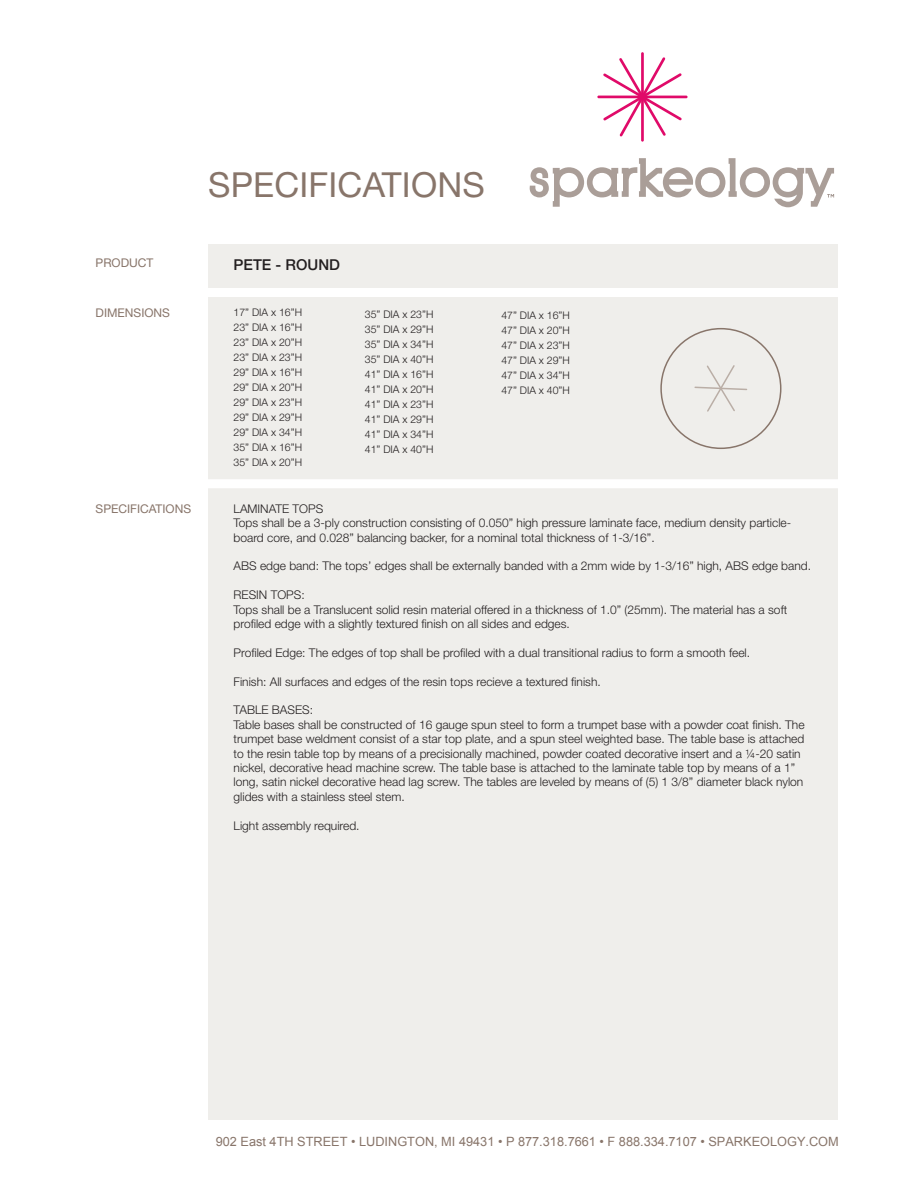
<style>
.page{position:relative;width:918px;height:1188px;background:#fff}
.page>*{position:absolute;margin:0;border:0;box-sizing:border-box;transform-origin:0 0}
.t1{font:34.5px "Helvetica Neue";letter-spacing:.005em;color:#88756a}
.t2{font:500 15px "Helvetica Neue";color:#231f20}
.t3{font:12.75px "Arial";color:#88756a}
.t4{font:300 12px/14.4px "Helvetica Neue";color:#231f20}
.t5{font:12px "Helvetica Neue";color:#88756a}
.t6{font:300 10.5px/15px "Helvetica Neue";color:#231f20;text-align:justify}
</style>
<div class="page">
<div style="left:208px;top:244px;width:630px;height:875px;background:#efeeeb"></div>
<div style="left:197px;top:479px;width:649px;height:9px;background:#fff"></div>
<div style="left:197px;top:288px;width:649px;height:9px;background:#fff"></div>
<div style="left:660px;top:328px;width:121px;height:121px;border:2px solid #88756a;border-radius:50%"></div>
<svg style="left:694px;top:365px;width:54px;height:47px"></svg>
<hr style="left:641px;top:52px;width:3px;height:90px;background:#e00a69">
<hr style="left:597px;top:96px;width:91px;height:2px;background:#e00a69">
<svg style="left:603px;top:57px;width:79px;height:80px"></svg>
<svg style="left:530px;top:158px;width:304px;height:49px"></svg>
<h1 class="t1" style="left:208px;top:164px;width:278px">SPECIFICATIONS</h1>
<p class="t5" style="left:96px;top:256px;width:59px">PRODUCT</p>
<p class="t5" style="left:96px;top:306px;width:76px">DIMENSIONS</p>
<p class="t5" style="left:96px;top:501px;width:97px">SPECIFICATIONS</p>
<p class="t2" style="left:234px;top:256px;width:108px">PETE - ROUND</p>
<p class="t6" style="left:234px;top:304px;width:70px">17” DIA x 16”H 23” DIA x 16”H 23” DIA x 20”H 23” DIA x 23”H 29” DIA x 16”H 29” DIA x 20”H 29” DIA x 23”H 29” DIA x 29”H 29” DIA x 34”H 35” DIA x 16”H 35” DIA x 20”H</p>
<p class="t4" style="left:234px;top:501px;width:559px">LAMINATE TOPS<br>Tops shall be a 3-ply construction consisting of 0.050” high pressure laminate face, medium density particle&shy;board core, and 0.028” balancing backer, for a nominal total thickness of 1-3/16”.</p>
<p class="t4" style="left:234px;top:559px;width:579px">ABS edge band: The tops’ edges shall be externally banded with a 2mm wide by 1-3/16” high, ABS edge band.</p>
<p class="t4" style="left:234px;top:588px;width:555px">RESIN TOPS:<br>Tops shall be a Translucent solid resin material offered in a thickness of 1.0” (25mm). The material has a soft profiled edge with a slightly textured finish on all sides and edges.</p>
<p class="t4" style="left:234px;top:645px;width:518px">Profiled Edge: The edges of top shall be profiled with a dual transitional radius to form a smooth feel.</p>
<p class="t4" style="left:234px;top:674px;width:369px">Finish: All surfaces and edges of the resin tops recieve a textured finish.</p>
<p class="t4" style="left:234px;top:703px;width:573px">TABLE BASES:<br>Table bases shall be constructed of 16 gauge spun steel to form a trumpet base with a powder coat finish. The trumpet base weldment consist of a star top plate, and a spun steel weighted base. The table base is attached to the resin table top by means of a precisionally machined, powder coated decorative insert and a ¼-20 satin nickel, decorative head machine screw. The table base is attached to the laminate table top by means of a 1” long, satin nickel decorative head lag screw. The tables are leveled by means of (5) 1 3/8” diameter black nylon glides with a stainless steel stem.</p>
<p class="t4" style="left:234px;top:818px;width:128px">Light assembly required.</p>
<p class="t6" style="left:365px;top:307px;width:70px">35” DIA x 23”H 35” DIA x 29”H 35” DIA x 34”H 35” DIA x 40”H 41” DIA x 16”H 41” DIA x 20”H 41” DIA x 23”H 41” DIA x 29”H 41” DIA x 34”H 41” DIA x 40”H</p>
<p class="t6" style="left:501px;top:307px;width:70px">47” DIA x 16”H 47” DIA x 20”H 47” DIA x 23”H 47” DIA x 29”H 47” DIA x 34”H 47” DIA x 40”H</p>
<p class="t3" style="left:216px;top:1133px;width:625px">902 East 4TH STREET • LUDINGTON, MI 49431 • P 877.318.7661 • F 888.334.7107 • SPARKEOLOGY.COM</p>
</div>
